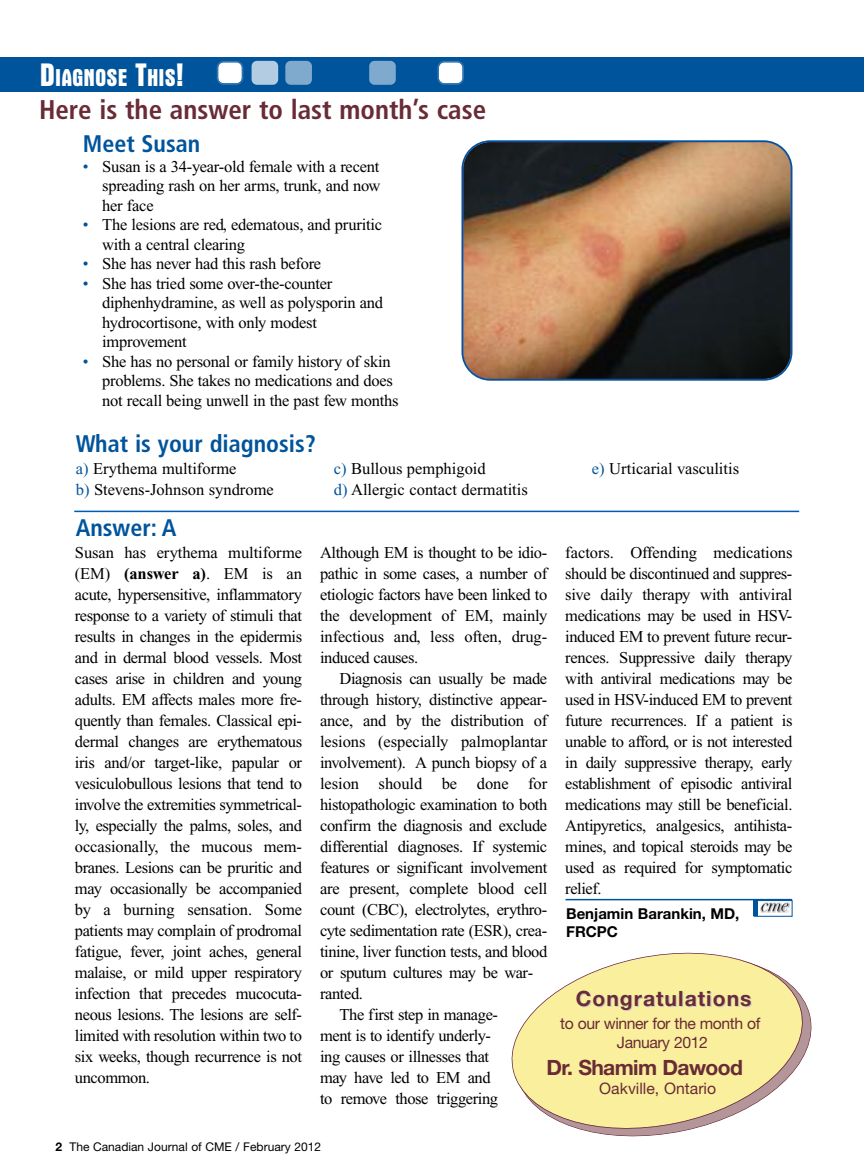
<style>
.page{position:relative;width:864px;height:1175px;background:#fff}
.page>*{position:absolute;margin:0;border:0;box-sizing:border-box;transform-origin:0 0}
.t1{font:700 condensed 27px "Frutiger";color:#692b35}
.t2{font:700 condensed 24.75px "Aurora BT";color:#fff}
.t3{font:700 condensed 24px "Frutiger";color:#00549c}
.t4{font:700 21px "Helvetica Neue";letter-spacing:.05em;color:#692b35}
.t5{font:700 21px "Helvetica Neue";letter-spacing:-.03em;color:#692b35}
.t6{font:16.5px/21px "Times New Roman";letter-spacing:-.015em;color:#000}
.t7{font:15.75px/18.9px "Helvetica Neue";letter-spacing:-.03em;color:#692b35;text-align:center}
.t8{font:15.75px "Helvetica Neue";color:#692b35}
.t9{font:700 15px/18px "Helvetica Neue";color:#000}
.t10{font:12px "Helvetica Neue";color:#000}
.s1{font-size:33px}
.s2{color:#00549c}
.s3{font-weight:700}
</style>
<div class="page">
<div style="left:0;top:57px;width:864px;height:34px;background:#00549c"></div>
<div style="left:285px;top:61px;width:27px;height:24px;background:#80a9ce;border-radius:5px"></div>
<div style="left:252px;top:61px;width:26px;height:24px;background:#b3cce1;border-radius:5px"></div>
<svg style="left:217px;top:61px;width:26px;height:24px"></svg>
<div style="left:369px;top:61px;width:27px;height:24px;background:#80a9ce;border-radius:5px"></div>
<svg style="left:437px;top:61px;width:27px;height:24px"></svg>
<hr style="left:74px;top:510px;width:725px;height:2px;background:#005bb7">
<div style="left:754px;top:900px;width:38px;height:16px;border:1px solid #00549c"></div>
<div style="left:753px;top:899px;width:5px;height:17px;background:#00549c"></div>
<img style="left:761px;top:902px;width:29px;height:10px">
<svg style="left:761px;top:903px;width:27px;height:8px"></svg>
<hr style="left:566px;top:898px;width:226px;height:2px;background:#00549c">
<svg style="left:511px;top:952px;width:301px;height:185px"></svg>
<svg style="left:462px;top:140px;width:330px;height:241px;background:#795e48"></svg>
<h2 class="t2" style="left:40px;top:63px;width:146px"><span class="s1">D</span>IAGNOSE <span class="s1">T</span>HIS<span class="s1">!</span></h2>
<h1 class="t1" style="left:39px;top:98px;width:449px">Here is the answer to last month’s case</h1>
<h3 class="t3" style="left:83px;top:134px;width:119px">Meet Susan</h3>
<p class="t6" style="left:102px;top:158px;width:280px;line-height:19.5px;text-align:justify;text-indent:-19px"><span class="s2">•</span> Susan is a 34-year-old female with a recent spreading rash on her arms, trunk, and now her face</p>
<p class="t6" style="left:102px;top:217px;width:281px;line-height:19.5px;text-indent:-19px"><span class="s2">•</span> The lesions are red, edematous, and pruritic with a central clearing</p>
<p class="t6" style="left:83px;top:255px;width:240px"><span class="s2">•</span> She has never had this rash before</p>
<p class="t6" style="left:102px;top:275px;width:282px;line-height:19.5px;text-indent:-19px"><span class="s2">•</span> She has tried some over-the-counter diphenhydramine, as well as polysporin and hydrocortisone, with only modest improvement</p>
<p class="t6" style="left:102px;top:353px;width:298px;line-height:19.5px;text-indent:-19px"><span class="s2">•</span> She has no personal or family history of skin problems. She takes no medications and does not recall being unwell in the past few months</p>
<h3 class="t3" style="left:76px;top:434px;width:242px">What is your diagnosis?</h3>
<p class="t6" style="left:76px;top:460px;width:200px"><span class="s2">a)</span> Erythema multiforme<br><span class="s2">b)</span> Stevens-Johnson syndrome</p>
<p class="t6" style="left:334px;top:460px;width:196px"><span class="s2">c)</span> Bullous pemphigoid<br><span class="s2">d)</span> Allergic contact dermatitis</p>
<p class="t6" style="left:592px;top:460px;width:149px"><span class="s2">e)</span> Urticarial vasculitis</p>
<h3 class="t3" style="left:76px;top:518px;width:102px">Answer: A</h3>
<p class="t6" style="left:565px;top:544px;width:229px;text-align:justify">factors. Offending medications should be discontinued and suppres&shy;sive daily therapy with antiviral medications may be used in HSV&shy;induced EM to prevent future recur&shy;rences. Suppressive daily therapy with antiviral medications may be used in HSV-induced EM to prevent future recurrences. If a patient is unable to afford, or is not interested in daily suppressive therapy, early establishment of episodic antiviral medications may still be beneficial.<br>Antipyretics, analgesics, antihista&shy;mines, and topical steroids may be used as required for symptomatic relief.</p>
<p class="t9" style="left:566px;top:905px;width:175px">Benjamin Barankin, MD,<br>FRCPC</p>
<p class="t6" style="left:75px;top:544px;width:229px;text-align:justify">Susan has erythema multiforme (EM) <span class="s3">(answer a)</span>. EM is an acute, hypersensitive, inflammatory response to a variety of stimuli that results in changes in the epidermis and in dermal blood vessels. Most cases arise in children and young adults. EM affects males more fre&shy;quently than females. Classical epi&shy;dermal changes are erythematous iris and/or target-like, papular or vesiculobullous lesions that tend to involve the extremities symmetrical&shy;ly, especially the palms, soles, and occasionally, the mucous mem&shy;branes. Lesions can be pruritic and may occasionally be accompanied by a burning sensation. Some patients may complain of prodromal fatigue, fever, joint aches, general malaise, or mild upper respiratory infection that precedes mucocuta&shy;neous lesions. The lesions are self&shy;limited with resolution within two to six weeks, though recurrence is not uncommon.</p>
<p class="t6" style="left:320px;top:544px;width:229px;text-align:justify">Although EM is thought to be idio&shy;pathic in some cases, a number of etiologic factors have been linked to the development of EM, mainly infectious and, less often, drug&shy;induced causes.</p>
<p class="t6" style="left:340px;top:670px;width:209px">Diagnosis can usually be made</p>
<p class="t6" style="left:320px;top:691px;width:229px">through history, distinctive appear-</p>
<p class="t6" style="left:320px;top:712px;width:229px">ance, and by the distribution of</p>
<p class="t6" style="left:320px;top:733px;width:229px">lesions (especially palmoplantar</p>
<p class="t6" style="left:320px;top:754px;width:229px">involvement). A punch biopsy of a</p>
<p class="t6" style="left:320px;top:775px;width:229px">lesion should be done for</p>
<p class="t6" style="left:320px;top:796px;width:229px">histopathologic examination to both</p>
<p class="t6" style="left:320px;top:817px;width:229px">confirm the diagnosis and exclude</p>
<p class="t6" style="left:320px;top:838px;width:229px">differential diagnoses. If systemic</p>
<p class="t6" style="left:320px;top:859px;width:229px">features or significant involvement</p>
<p class="t6" style="left:320px;top:880px;width:229px">are present, complete blood cell</p>
<p class="t6" style="left:320px;top:901px;width:229px">count (CBC), electrolytes, erythro-</p>
<p class="t6" style="left:320px;top:922px;width:229px">cyte sedimentation rate (ESR), crea-</p>
<p class="t6" style="left:320px;top:943px;width:229px">tinine, liver function tests, and blood</p>
<p class="t6" style="left:320px;top:964px;width:215px">or sputum cultures may be war-</p>
<p class="t6" style="left:320px;top:985px;width:44px">ranted.</p>
<p class="t6" style="left:340px;top:1006px;width:160px">The first step in manage-</p>
<p class="t6" style="left:320px;top:1027px;width:172px">ment is to identify underly-</p>
<p class="t6" style="left:320px;top:1048px;width:171px">ing causes or illnesses that</p>
<p class="t6" style="left:320px;top:1069px;width:172px">may have led to EM and</p>
<p class="t6" style="left:320px;top:1090px;width:180px">to remove those triggering</p>
<p class="t4" style="left:576px;top:991px;width:177px">Congratulations</p>
<p class="t7" style="left:560px;top:1015px;width:202px">to our winner for the month of<br>January 2012</p>
<p class="t5" style="left:547px;top:1059px;width:198px">Dr. Shamim Dawood</p>
<p class="t8" style="left:599px;top:1082px;width:118px">Oakville, Ontario</p>
<p class="t10" style="left:56px;top:1141px;width:267px"><span class="s3">2</span> The Canadian Journal of CME / February 2012</p>
</div>
